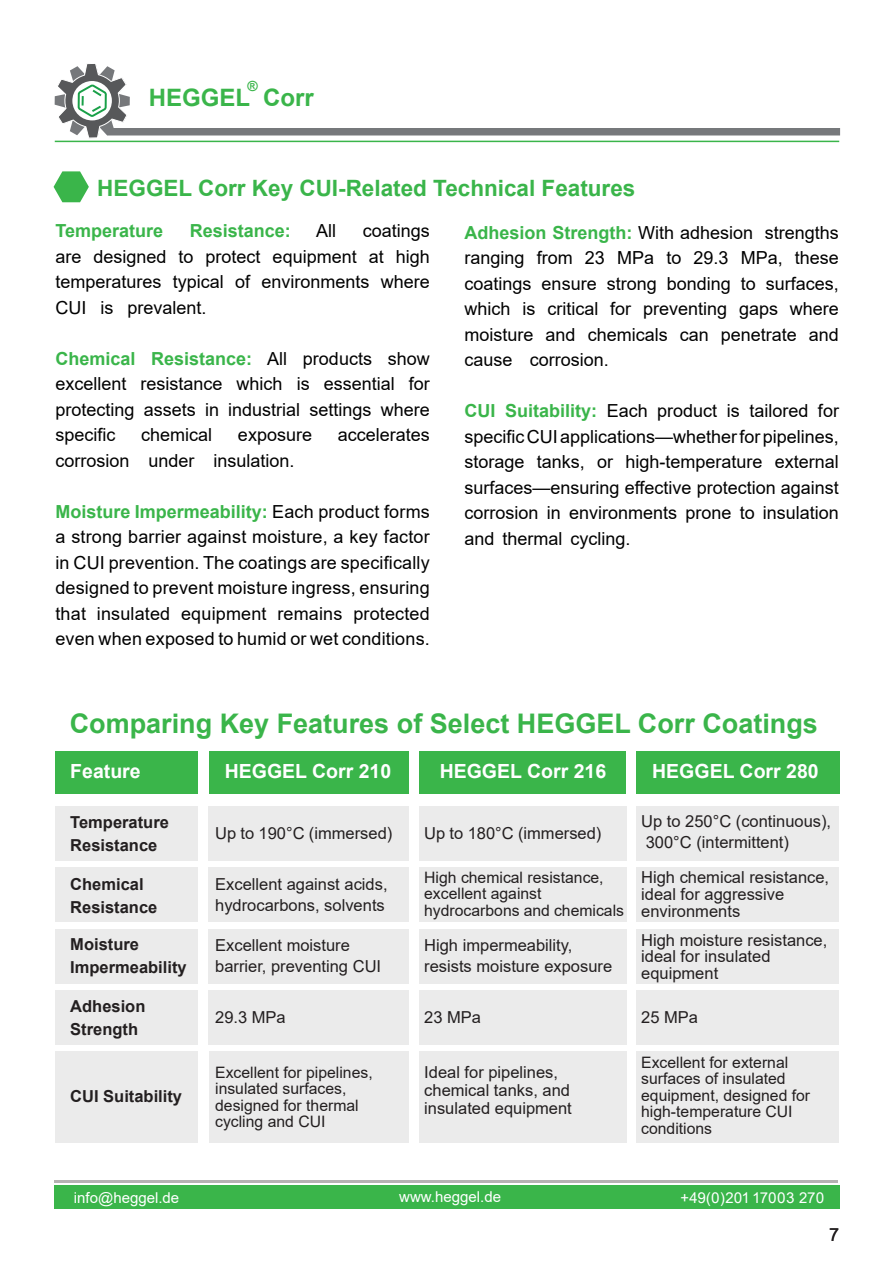
<style>
.page{position:relative;width:893px;height:1263px;background:#fff}
.page>*{position:absolute;margin:0;border:0;box-sizing:border-box;transform-origin:0 0}
.t1{font:700 27px "Arial";color:#3ab54a}
.t2{font:700 24px "Arial";color:#3ab54a}
.t3{font:700 22.5px "Arial";color:#3ab54a}
.t4{font:700 19.5px "Arial";color:#fff}
.t5{font:18px/25.5px "Arial";color:#000;text-align:justify}
.t6{font:700 18px "Arial";color:#3ab54a}
.t7{font:18px "ER Arial KOI 8";color:#231f20}
.t8{font:16.5px/16.5px "Arial";color:#231f20}
.t9{font:700 16.5px/22.5px "Arial";color:#231f20}
.t10{font:15.75px/16.5px "Arial";color:#231f20}
.t11{font:15px "Arial";color:#fff}
.t12{font:15px "ER Arial KOI 8";color:#fff}
.BellCent{font:700 13.95px "Arial";color:#3ab54a}
.s1{font-weight:700;color:#3ab54a}
</style>
<div class="page">
<div style="left:107px;top:128px;width:733px;height:7px;background:#76787b"></div>
<svg style="left:55px;top:64px;width:75px;height:74px"></svg>
<hr style="left:55px;top:141px;width:784px;height:1px;background:#3ab54a">
<div style="left:54px;top:1185px;width:785px;height:24px;background:#3ab54a"></div>
<hr style="left:54px;top:1180px;width:784px;height:3px;background:#767171">
<svg style="left:54px;top:171px;width:35px;height:31px"></svg>
<div style="left:55px;top:751px;width:784px;height:43px;background:#3ab54a"></div>
<div style="left:55px;top:806px;width:143px;height:55px;background:#ebebeb"></div>
<div style="left:55px;top:868px;width:143px;height:54px;background:#ebebeb"></div>
<div style="left:55px;top:929px;width:143px;height:54px;background:#ebebeb"></div>
<div style="left:55px;top:1051px;width:143px;height:92px;background:#ebebeb"></div>
<div style="left:55px;top:990px;width:143px;height:54px;background:#ebebeb"></div>
<div style="left:208px;top:806px;width:201px;height:55px;background:#ebebeb"></div>
<div style="left:208px;top:868px;width:201px;height:54px;background:#ebebeb"></div>
<div style="left:208px;top:929px;width:201px;height:54px;background:#ebebeb"></div>
<div style="left:209px;top:1051px;width:200px;height:92px;background:#ebebeb"></div>
<div style="left:208px;top:990px;width:201px;height:54px;background:#ebebeb"></div>
<div style="left:419px;top:806px;width:207px;height:55px;background:#ebebeb"></div>
<div style="left:636px;top:806px;width:203px;height:55px;background:#ebebeb"></div>
<div style="left:419px;top:868px;width:207px;height:54px;background:#ebebeb"></div>
<div style="left:419px;top:929px;width:207px;height:54px;background:#ebebeb"></div>
<div style="left:636px;top:868px;width:203px;height:54px;background:#ebebeb"></div>
<div style="left:636px;top:929px;width:203px;height:54px;background:#ebebeb"></div>
<div style="left:419px;top:1051px;width:207px;height:92px;background:#ebebeb"></div>
<div style="left:636px;top:1051px;width:203px;height:92px;background:#ebebeb"></div>
<div style="left:419px;top:990px;width:207px;height:54px;background:#ebebeb"></div>
<div style="left:636px;top:990px;width:203px;height:54px;background:#ebebeb"></div>
<div style="left:198px;top:750px;width:10px;height:54px;background:#fff"></div>
<div style="left:409px;top:745px;width:10px;height:55px;background:#fff"></div>
<div style="left:626px;top:750px;width:10px;height:54px;background:#fff"></div>
<p class="BellCent" style="left:247px;top:76px;width:12px">®</p>
<p class="t2" style="left:149px;top:80px;width:166px">HEGGEL Corr</p>
<p class="t3" style="left:97px;top:172px;width:540px">HEGGEL Corr Key CUI-Related Technical Features</p>
<p class="t5" style="left:55px;top:218px;width:376px;text-indent:307px">coatings are designed to protect equipment at high temperatures typical of environments where CUI is prevalent.</p>
<p class="t5" style="left:55px;top:346px;width:376px"><span class="s1">Chemical Resistance:</span> All products show excellent resistance which is essential for protecting assets in industrial settings where specific</p>
<p class="t6" style="left:55px;top:218px;width:109px">Temperature</p>
<p class="t6" style="left:190px;top:218px;width:103px">Resistance:</p>
<p class="t5" style="left:316px;top:218px;width:21px">All</p>
<p class="t5" style="left:141px;top:422px;width:73px">chemical</p>
<p class="t5" style="left:238px;top:422px;width:76px">exposure</p>
<p class="t5" style="left:338px;top:422px;width:94px">accelerates</p>
<p class="t5" style="left:55px;top:448px;width:240px">corrosion under insulation.</p>
<p class="t5" style="left:55px;top:499px;width:376px"><span class="s1">Moisture Impermeability:</span> Each product forms a strong barrier against moisture, a key factor in CUI prevention. The coatings are specifically designed to prevent moisture ingress, ensuring that insulated equipment remains protected even when exposed to humid or wet conditions.</p>
<p class="t5" style="left:465px;top:220px;width:376px"><span class="s1">Adhesion Strength:</span> With adhesion strengths ranging from 23 MPa to 29.3 MPa, these coatings ensure strong bonding to surfaces, which is critical for preventing gaps where moisture and chemicals can penetrate and cause corrosion.</p>
<p class="t5" style="left:465px;top:398px;width:376px"><span class="s1">CUI Suitability:</span> Each product is tailored for specific CUI applications—whether for pipelines, storage tanks, or high-temperature external surfaces—ensuring effective protection against corrosion in environments prone to insulation and thermal cycling.</p>
<p class="t1" style="left:70px;top:704px;width:750px">Comparing Key Features of Select HEGGEL Corr Coatings</p>
<p class="t4" style="left:70px;top:758px;width:72px">Feature</p>
<p class="t4" style="left:225px;top:758px;width:168px">HEGGEL Corr 210</p>
<p class="t4" style="left:440px;top:758px;width:168px">HEGGEL Corr 216</p>
<p class="t4" style="left:652px;top:758px;width:168px">HEGGEL Corr 280</p>
<p class="t9" style="left:70px;top:811px;width:100px">Temperature</p>
<p class="t9" style="left:70px;top:834px;width:89px">Resistance</p>
<p class="t9" style="left:70px;top:873px;width:89px">Chemical<br>Resistance</p>
<p class="t9" style="left:70px;top:933px;width:118px">Moisture<br>Impermeability</p>
<p class="t9" style="left:70px;top:995px;width:77px">Adhesion<br>Strength</p>
<p class="t9" style="left:70px;top:1085px;width:113px">CUI Suitability</p>
<p class="t8" style="left:215px;top:824px;width:179px">Up to 190°C (immersed)</p>
<p class="t8" style="left:424px;top:824px;width:179px">Up to 180°C (immersed)</p>
<p class="t8" style="left:641px;top:813px;width:192px">Up to 250°C (continuous),</p>
<p class="t8" style="left:646px;top:834px;width:145px">300°C (intermittent)</p>
<p class="t10" style="left:424px;top:869px;width:201px">High chemical resistance, excellent against hydrocarbons and chemicals</p>
<p class="t8" style="left:641px;top:869px;width:189px">High chemical resistance, ideal for aggressive environments</p>
<p class="t8" style="left:215px;top:874px;width:174px;line-height:21px">Excellent against acids, hydrocarbons, solvents</p>
<p class="t8" style="left:215px;top:934px;width:167px;line-height:21px">Excellent moisture barrier, preventing CUI</p>
<p class="t8" style="left:215px;top:1009px;width:72px">29.3 MPa</p>
<p class="t8" style="left:424px;top:1009px;width:58px">23 MPa</p>
<p class="t8" style="left:641px;top:1009px;width:58px">25 MPa</p>
<p class="t8" style="left:424px;top:934px;width:189px;line-height:21px">High impermeability, resists moisture exposure</p>
<p class="t8" style="left:641px;top:932px;width:188px">High moisture resistance, ideal for insulated equipment</p>
<p class="t10" style="left:215px;top:1064px;width:159px">Excellent for pipelines, insulated surfaces, designed for thermal cycling and CUI</p>
<p class="t8" style="left:424px;top:1063px;width:149px;line-height:18px">Ideal for pipelines, chemical tanks, and insulated equipment</p>
<p class="t10" style="left:641px;top:1054px;width:170px">Excellent for external surfaces of insulated equipment, designed for high-temperature CUI conditions</p>
<p class="t11" style="left:74px;top:1187px;width:107px">info@heggel.de</p>
<p class="t11" style="left:399px;top:1187px;width:103px">www.heggel.de</p>
<p class="t12" style="left:680px;top:1189px;width:146px">+49)0(201 17003 270</p>
<p class="t7" style="left:829px;top:1225px;width:12px">7</p>
</div>
